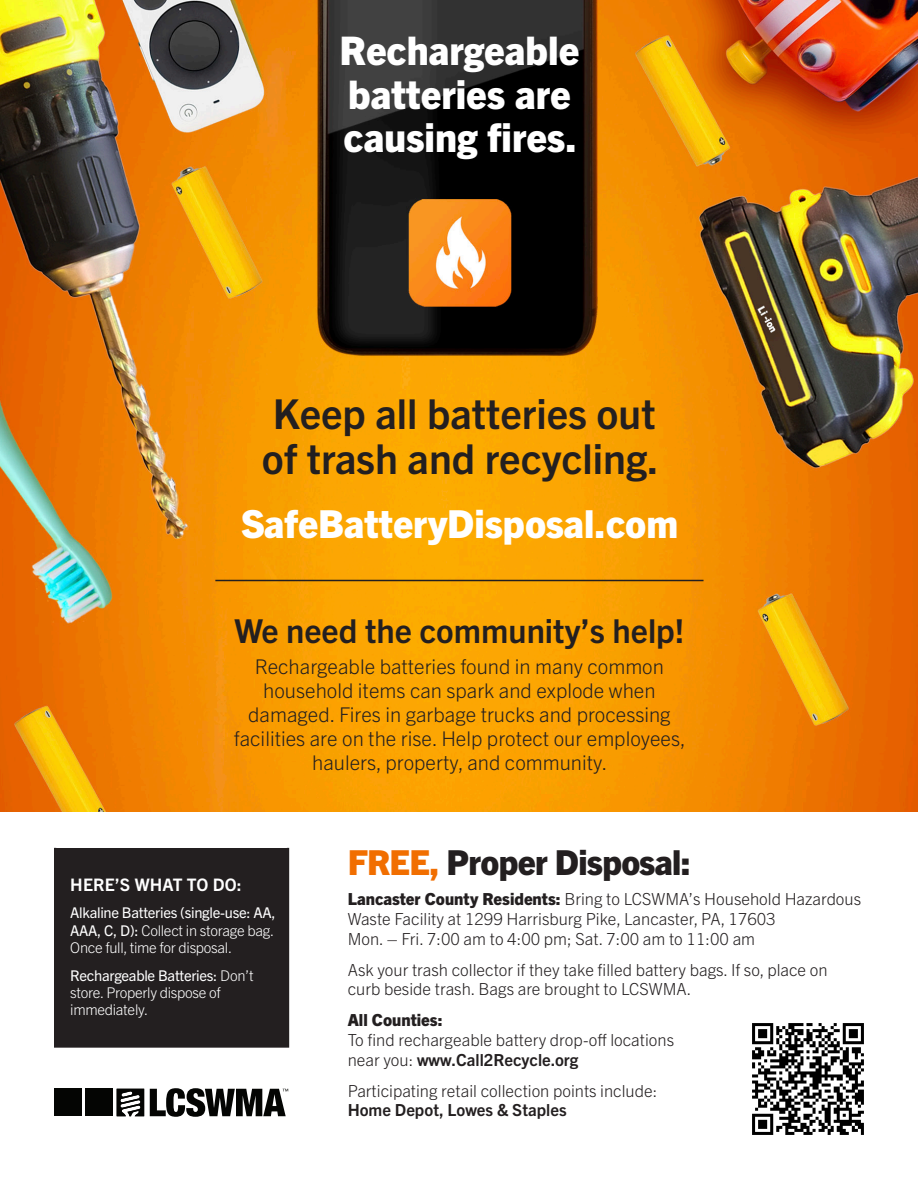
<style>
.page{position:relative;width:918px;height:1188px;background:#fff}
.page>*{position:absolute;margin:0;border:0;box-sizing:border-box;transform-origin:0 0}
.t1{font:700 41.25px/44.8px "Trade Gothic Next LT Pro";color:#231f20}
.t2{font:800 39.45px/43.8px "Trade Gothic Next LT Pro";color:#fff}
.t3{font:800 38.7px "Trade Gothic Next LT Pro";color:#fff}
.t4{font:800 34.5px "Trade Gothic Next LT Pro";letter-spacing:-.02em;color:#231f20}
.t5{font:700 33px "Trade Gothic Next LT Pro";color:#231f20}
.t6{font:300 20.25px/24.2px "Trade Gothic Next LT Pro";color:#231f20;text-align:center}
.t7{font:700 17.25px "Trade Gothic Next LT Pro";letter-spacing:.01em;color:#fff}
.t8{font:300 16.65px/19.8px "Trade Gothic Next LT Pro";color:#231f20}
.t9{font:300 14.85px/17.2px "Trade Gothic Next LT Pro";letter-spacing:-.02em;color:#fff;text-align:justify}
.s1{font-weight:400}
.s2{color:#f16e00}
.s3{font-weight:800}
.s4{font-weight:700}
</style>
<div class="page">
<img style="left:0;top:0;width:918px;height:812px">
<div style="left:55px;top:848px;width:233px;height:198px;background:#231f20"></div>
<div style="left:54px;top:847px;width:235px;height:201px;border:2px solid #231f20"></div>
<svg style="left:150px;top:1088px;width:138px;height:29px"></svg>
<div style="left:54px;top:1089px;width:28px;height:27px;background:#040503"></div>
<div style="left:85px;top:1089px;width:28px;height:27px;background:#040503"></div>
<svg style="left:117px;top:1089px;width:27px;height:27px"></svg>
<hr style="left:215px;top:580px;width:489px;height:1px;background:#231f20">
<img style="left:752px;top:1023px;width:112px;height:112px">
<p class="t2" style="left:340px;top:26px;width:241px">Rechargeable batteries are causing fires.</p>
<p class="t1" style="left:262px;top:389px;width:399px">Keep all batteries out of trash and recycling.</p>
<p class="t3" style="left:241px;top:497px;width:439px">SafeBatteryDisposal.com</p>
<p class="t5" style="left:235px;top:608px;width:451px">We need the community’s help!</p>
<p class="t6" style="left:234px;top:653px;width:453px">Rechargeable batteries found in many common household items can spark and explode when damaged. Fires in garbage trucks and processing facilities are on the rise. Help protect our employees, haulers, property, and community.</p>
<p class="t7" style="left:70px;top:872px;width:173px">HERE’S WHAT TO DO:</p>
<p class="t9" style="left:70px;top:903px;width:207px"><span class="s1">Alkaline Batteries (single-use: AA, AAA, C, D):</span> Collect in storage bag.<br>Once full, time for disposal.</p>
<p class="t9" style="left:70px;top:966px;width:185px;text-align:left"><span class="s1">Rechargeable Batteries:</span> Don’t store. Properly dispose of immediately.</p>
<p class="t4" style="left:348px;top:838px;width:344px"><span class="s2">FREE,</span> Proper Disposal:</p>
<p class="t8" style="left:348px;top:888px;width:515px"><span class="s3">Lancaster County Residents:</span> Bring to LCSWMA’s Household Hazardous<br>Waste Facility at 1299 Harrisburg Pike, Lancaster, PA, 17603<br>Mon. – Fri. 7:00 am to 4:00 pm; Sat. 7:00 am to 11:00 am</p>
<p class="t8" style="left:348px;top:959px;width:481px">Ask your trash collector if they take filled battery bags. If so, place on curb beside trash. Bags are brought to LCSWMA.</p>
<p class="t8" style="left:348px;top:1009px;width:328px"><span class="s3">All Counties:<br></span>To find rechargeable battery drop-off locations near you: <span class="s4">www.Call2Recycle.org</span></p>
<p class="t8" style="left:348px;top:1080px;width:311px">Participating retail collection points include:<br><span class="s4">Home Depot, Lowes &amp; Staples</span></p>
</div>
